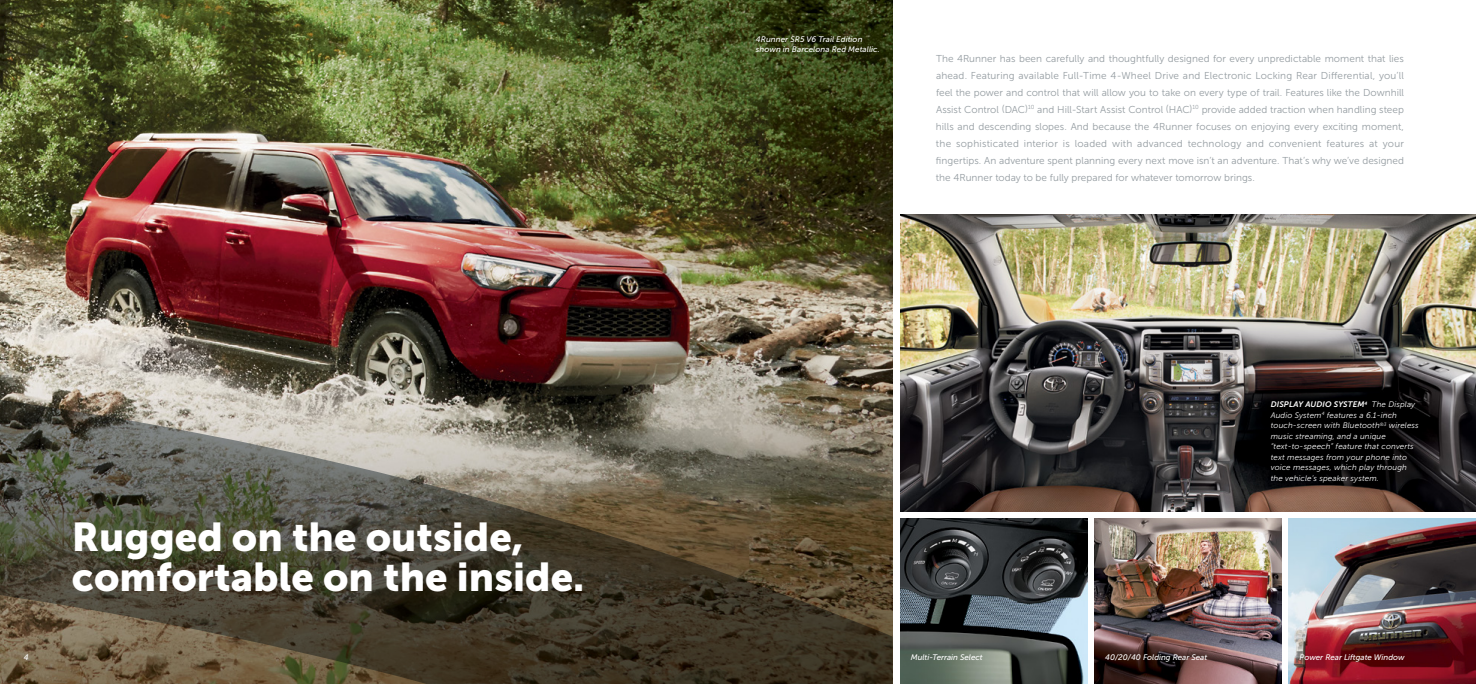
<style>
.page{position:relative;width:1476px;height:684px;background:#fff}
.page>*{position:absolute;margin:0;border:0;box-sizing:border-box;transform-origin:0 0}
.t1{font:40px/40px "Museo Sans 900";color:#fff}
.t2{font:10px/17px "Museo Sans 300";letter-spacing:.005em;color:#949ca1;text-align:justify}
.t3{font:italic 8px/10.5px "Museo Sans 300";letter-spacing:.015em;color:#fff}
.t4{font:italic 8px/10.5px "Museo Sans 500";color:#fff}
.t5{font:italic 8px "Museo Sans 700";letter-spacing:.015em;color:#fff}
.s1{font-family:"Museo Sans 300"}
</style>
<div class="page">
<img style="left:0;top:0;width:893px;height:345px">
<img style="left:1289px;top:518px;width:187px;height:166px">
<img style="left:900px;top:518px;width:187px;height:166px">
<img style="left:1094px;top:518px;width:188px;height:166px">
<img style="left:900px;top:214px;width:576px;height:297px">
<svg style="left:0;top:345px;width:893px;height:339px;background:#655d4d"></svg>
<p class="t4" style="left:24px;top:652px;width:6px">4</p>
<h1 class="t1" style="left:72px;top:517px;width:514px">Rugged on the outside, comfortable on the inside.</h1>
<p class="t4" style="left:756px;top:34px;width:125px">4Runner SR5 V6 Trail Edition shown in Barcelona Red Metallic.</p>
<p class="t2" style="left:936px;top:50px;width:470px">The 4Runner has been carefully and thoughtfully designed for every unpredictable moment that lies ahead. Featuring available Full-Time 4-Wheel Drive and Electronic Locking Rear Differential, you’ll feel the power and control that will allow you to take on every type of trail. Features like the Downhill Assist Control (DAC)<sup>10</sup> and Hill-Start Assist Control (HAC)<sup>10</sup> provide added traction when handling steep hills and descending slopes. And because the 4Runner focuses on enjoying every exciting moment, the sophisticated interior is loaded with advanced technology and convenient features at your fingertips. An adventure spent planning every next move isn’t an adventure. That’s why we’ve designed the 4Runner today to be fully prepared for whatever tomorrow brings.</p>
<p class="t5" style="left:1271px;top:400px;width:146px">DISPLAY AUDIO SYSTEM<sup>4</sup> <span class="s1">The Display</span></p>
<p class="t3" style="left:1271px;top:410px;width:149px">Audio System<sup>4</sup> features a 6.1-inch touch-screen with Bluetooth<sup>®3</sup> wireless music streaming, and a unique “text-to-speech” feature that converts text messages from your phone into voice messages, which play through the vehicle’s speaker system.</p>
<p class="t4" style="left:911px;top:652px;width:73px">Multi-Terrain Select</p>
<p class="t4" style="left:1105px;top:652px;width:104px">40/20/40 Folding Rear Seat</p>
<p class="t4" style="left:1300px;top:652px;width:107px">Power Rear Liftgate Window</p>
</div>
